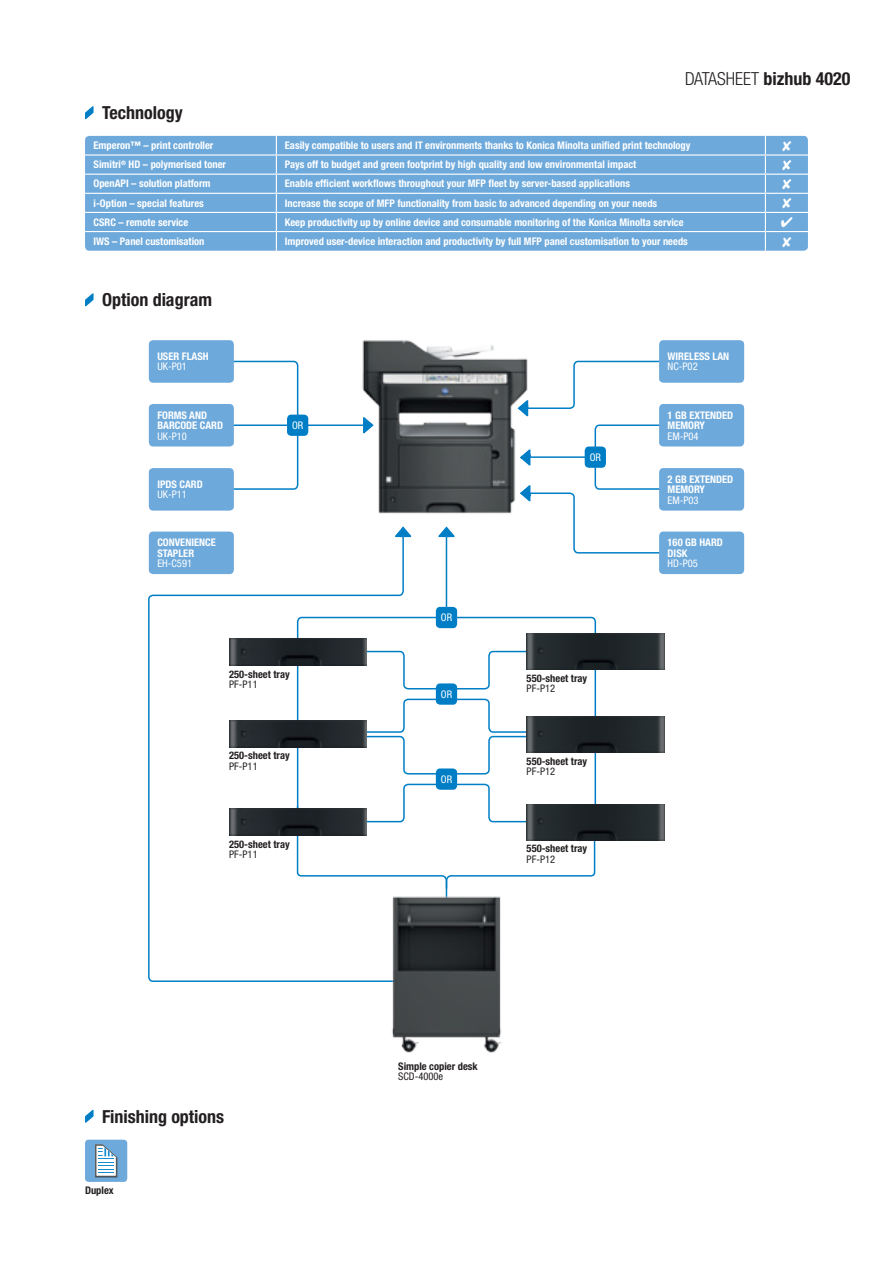
<style>
.page{position:relative;width:893px;height:1263px;background:#fff}
.page>*{position:absolute;margin:0;border:0;box-sizing:border-box;transform-origin:0 0}
.Bro_Inside_SUBHEAD_B{font:700 condensed 18px "Helvetica Neue LTW1 G";color:#231f20}
.Bro_Inside_TECHNOLOG{font:700 condensed 10.5px "Helvetica Neue LTW1 G";color:#fff}
.Bro_Inside_WORKFLOW{font:700 condensed 10.5px/10.5px "Helvetica Neue LTW1 G";color:#fff}
.Bro_Inside_ICON_SUBL{font:700 condensed 10.5px "Helvetica Neue LTW1 G";color:#231f20}
.Bro_Inside_WORKFLOW-2{font:condensed 10.5px "Helvetica Neue LTW1 G";color:#fff}
.Bro_Inside_ICON_SUBL-2{font:condensed 10.5px "Helvetica Neue LTW1 G";color:#231f20}
.s1{font-weight:300}
</style>
<div class="page">
<svg style="left:85px;top:106px;width:9px;height:14px"></svg>
<svg style="left:85px;top:1109px;width:9px;height:14px"></svg>
<div style="left:85px;top:1140px;width:42px;height:42px;background:#6da9db;border-radius:4px"></div>
<svg style="left:95px;top:1177px;width:23px;height:1px"></svg>
<svg style="left:95px;top:1144px;width:23px;height:33px"></svg>
<svg style="left:85px;top:293px;width:9px;height:14px"></svg>
<svg style="left:553px;top:360px;width:108px;height:49px"></svg>
<svg style="left:183px;top:360px;width:116px;height:130px"></svg>
<div style="left:149px;top:531px;width:85px;height:43px;background:#bfd9ef;border-radius:4px"></div>
<hr style="left:228px;top:424px;width:141px;height:2px;background:#007ec5">
<hr style="left:446px;top:535px;width:1px;height:76px;background:#007ec5">
<div style="left:149px;top:404px;width:85px;height:42px;background:#6da9db;border-radius:4px"></div>
<div style="left:149px;top:468px;width:85px;height:43px;background:#6da9db;border-radius:4px"></div>
<div style="left:149px;top:340px;width:85px;height:43px;background:#6da9db;border-radius:4px"></div>
<div style="left:436px;top:607px;width:21px;height:21px;background:#007ec5;border-radius:4px"></div>
<div style="left:659px;top:404px;width:85px;height:42px;background:#6da9db;border-radius:4px"></div>
<div style="left:659px;top:468px;width:85px;height:43px;background:#6da9db;border-radius:4px"></div>
<div style="left:659px;top:531px;width:85px;height:43px;background:#6da9db;border-radius:4px"></div>
<div style="left:659px;top:340px;width:85px;height:43px;background:#6da9db;border-radius:4px"></div>
<div style="left:287px;top:415px;width:21px;height:21px;background:#007ec5;border-radius:4px"></div>
<svg style="left:148px;top:532px;width:256px;height:450px"></svg>
<svg style="left:296px;top:616px;width:301px;height:329px"></svg>
<img style="left:357px;top:872px;width:179px;height:181px">
<div style="left:85px;top:136px;width:723px;height:115px;background:#6da9db;border-radius:4px"></div>
<hr style="left:85px;top:154px;width:191px;height:2px;background:#fff">
<hr style="left:276px;top:154px;width:489px;height:2px;background:#fff">
<hr style="left:765px;top:154px;width:43px;height:2px;background:#fff">
<hr style="left:85px;top:174px;width:191px;height:1px;background:#fff">
<hr style="left:276px;top:174px;width:489px;height:1px;background:#fff">
<hr style="left:765px;top:174px;width:43px;height:1px;background:#fff">
<hr style="left:85px;top:193px;width:191px;height:1px;background:#fff">
<hr style="left:276px;top:193px;width:489px;height:1px;background:#fff">
<hr style="left:765px;top:193px;width:43px;height:1px;background:#fff">
<hr style="left:85px;top:212px;width:191px;height:1px;background:#fff">
<hr style="left:276px;top:212px;width:489px;height:1px;background:#fff">
<hr style="left:765px;top:212px;width:43px;height:1px;background:#fff">
<hr style="left:85px;top:231px;width:191px;height:1px;background:#fff">
<hr style="left:276px;top:231px;width:489px;height:1px;background:#fff">
<hr style="left:765px;top:231px;width:43px;height:1px;background:#fff">
<svg style="left:276px;top:136px;width:1px;height:115px"></svg>
<svg style="left:765px;top:136px;width:1px;height:115px"></svg>
<img style="left:339px;top:340px;width:214px;height:205px">
<img style="left:229px;top:639px;width:138px;height:27px">
<img style="left:229px;top:721px;width:138px;height:26px">
<img style="left:229px;top:809px;width:138px;height:27px">
<img style="left:527px;top:633px;width:137px;height:37px">
<img style="left:526px;top:716px;width:138px;height:37px">
<img style="left:527px;top:804px;width:137px;height:36px">
<svg style="left:362px;top:416px;width:14px;height:18px"></svg>
<svg style="left:518px;top:424px;width:200px;height:130px"></svg>
<p class="Bro_Inside_SUBHEAD_B" style="left:102px;top:102px;width:82px">Technology</p>
<h1 class="Bro_Inside_SUBHEAD_B" style="left:685px;top:68px;width:167px"><span class="s1">DATASHEET</span> bizhub 4020</h1>
<p class="Bro_Inside_TECHNOLOG" style="left:94px;top:139px;width:121px">Emperon™ – print controller</p>
<p class="Bro_Inside_TECHNOLOG" style="left:285px;top:139px;width:407px">Easily compatible to users and IT environments thanks to Konica Minolta unified print technology</p>
<p class="Bro_Inside_TECHNOLOG" style="left:94px;top:158px;width:134px">Simitri<sup>®</sup> HD – polymerised toner</p>
<p class="Bro_Inside_TECHNOLOG" style="left:285px;top:158px;width:353px">Pays off to budget and green footprint by high quality and low environmental impact</p>
<p class="Bro_Inside_TECHNOLOG" style="left:94px;top:177px;width:118px">OpenAPI – solution platform</p>
<p class="Bro_Inside_TECHNOLOG" style="left:285px;top:177px;width:347px">Enable efficient workflows throughout your MFP fleet by server-based applications</p>
<p class="Bro_Inside_TECHNOLOG" style="left:94px;top:197px;width:112px">i-Option – special features</p>
<p class="Bro_Inside_TECHNOLOG" style="left:285px;top:197px;width:374px">Increase the scope of MFP functionality from basic to advanced depending on your needs</p>
<p class="Bro_Inside_TECHNOLOG" style="left:94px;top:216px;width:96px">CSRC – remote service</p>
<p class="Bro_Inside_TECHNOLOG" style="left:285px;top:216px;width:400px">Keep productivity up by online device and consumable monitoring of the Konica Minolta service</p>
<p class="Bro_Inside_TECHNOLOG" style="left:94px;top:235px;width:112px">IWS – Panel customisation</p>
<p class="Bro_Inside_TECHNOLOG" style="left:285px;top:235px;width:405px">Improved user-device interaction and productivity by full MFP panel customisation to your needs</p>
<p class="Bro_Inside_SUBHEAD_B" style="left:102px;top:289px;width:112px">Option diagram</p>
<p class="Bro_Inside_WORKFLOW" style="left:157px;top:351px;width:53px">USER FLASH</p>
<p class="Bro_Inside_WORKFLOW-2" style="left:157px;top:361px;width:31px">UK-P01</p>
<p class="Bro_Inside_WORKFLOW" style="left:157px;top:410px;width:67px">FORMS AND<br>BARCODE CARD</p>
<p class="Bro_Inside_WORKFLOW-2" style="left:157px;top:430px;width:31px">UK-P10</p>
<p class="Bro_Inside_WORKFLOW" style="left:157px;top:479px;width:47px">IPDS CARD</p>
<p class="Bro_Inside_WORKFLOW-2" style="left:157px;top:488px;width:31px">UK-P11</p>
<p class="Bro_Inside_WORKFLOW" style="left:157px;top:537px;width:60px">CONVENIENCE<br>STAPLER</p>
<p class="Bro_Inside_WORKFLOW-2" style="left:157px;top:557px;width:36px">EH-C591</p>
<p class="Bro_Inside_WORKFLOW-2" style="left:292px;top:419px;width:13px">OR</p>
<p class="Bro_Inside_ICON_SUBL" style="left:229px;top:667px;width:62px">250-sheet tray</p>
<p class="Bro_Inside_ICON_SUBL-2" style="left:229px;top:678px;width:30px">PF-P11</p>
<p class="Bro_Inside_ICON_SUBL" style="left:229px;top:749px;width:62px">250-sheet tray</p>
<p class="Bro_Inside_ICON_SUBL-2" style="left:229px;top:760px;width:30px">PF-P11</p>
<p class="Bro_Inside_ICON_SUBL" style="left:229px;top:837px;width:62px">250-sheet tray</p>
<p class="Bro_Inside_ICON_SUBL-2" style="left:229px;top:848px;width:30px">PF-P11</p>
<p class="Bro_Inside_SUBHEAD_B" style="left:102px;top:1105px;width:124px">Finishing options</p>
<p class="Bro_Inside_ICON_SUBL" style="left:85px;top:1184px;width:30px">Duplex</p>
<p class="Bro_Inside_WORKFLOW-2" style="left:441px;top:611px;width:13px">OR</p>
<p class="Bro_Inside_WORKFLOW-2" style="left:441px;top:688px;width:13px">OR</p>
<p class="Bro_Inside_WORKFLOW-2" style="left:441px;top:773px;width:13px">OR</p>
<p class="Bro_Inside_WORKFLOW-2" style="left:590px;top:451px;width:13px">OR</p>
<p class="Bro_Inside_ICON_SUBL" style="left:527px;top:672px;width:62px">550-sheet tray</p>
<p class="Bro_Inside_ICON_SUBL-2" style="left:527px;top:682px;width:30px">PF-P12</p>
<p class="Bro_Inside_ICON_SUBL" style="left:527px;top:755px;width:62px">550-sheet tray</p>
<p class="Bro_Inside_ICON_SUBL-2" style="left:527px;top:765px;width:30px">PF-P12</p>
<p class="Bro_Inside_ICON_SUBL" style="left:527px;top:842px;width:62px">550-sheet tray</p>
<p class="Bro_Inside_ICON_SUBL-2" style="left:527px;top:853px;width:30px">PF-P12</p>
<p class="Bro_Inside_WORKFLOW" style="left:668px;top:351px;width:63px">WIRELESS LAN</p>
<p class="Bro_Inside_WORKFLOW-2" style="left:668px;top:361px;width:32px">NC-P02</p>
<p class="Bro_Inside_WORKFLOW" style="left:668px;top:410px;width:67px">1 GB EXTENDED<br>MEMORY</p>
<p class="Bro_Inside_WORKFLOW-2" style="left:668px;top:430px;width:33px">EM-P04</p>
<p class="Bro_Inside_WORKFLOW" style="left:668px;top:474px;width:67px">2 GB EXTENDED<br>MEMORY</p>
<p class="Bro_Inside_WORKFLOW-2" style="left:668px;top:494px;width:33px">EM-P03</p>
<p class="Bro_Inside_WORKFLOW" style="left:668px;top:537px;width:57px">160 GB HARD<br>DISK</p>
<p class="Bro_Inside_WORKFLOW-2" style="left:668px;top:557px;width:32px">HD-P05</p>
<p class="Bro_Inside_ICON_SUBL" style="left:398px;top:1059px;width:81px">Simple copier desk</p>
<p class="Bro_Inside_ICON_SUBL-2" style="left:398px;top:1070px;width:47px">SCD-4000e</p>
</div>
